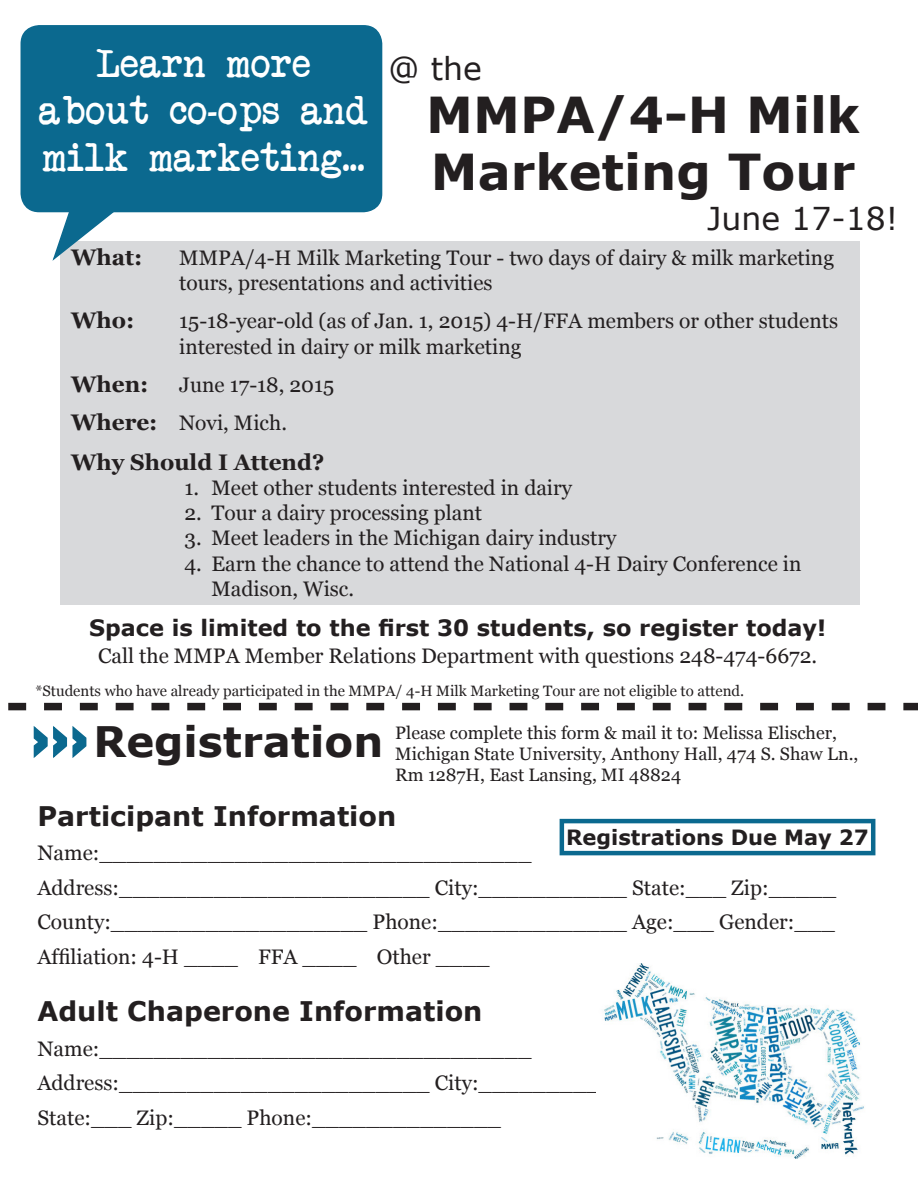
<style>
.page{position:relative;width:918px;height:1188px;background:#fff}
.page>*{position:absolute;margin:0;border:0;box-sizing:border-box;transform-origin:0 0}
.t1{font:106.5px "Velvenda Cooler";color:#0b698f}
.t2{font:700 49.5px/57px "Verdana";color:#231f20}
.t3{font:700 42px "Verdana";color:#231f20}
.t4{font:39px/46.8px "Another Typewriter";letter-spacing:.02em;color:#fff;text-align:center}
.t5{font:31.5px "Verdana";color:#231f20}
.t6{font:700 27px "Verdana";color:#231f20}
.t7{font:700 22.5px "Verdana";color:#231f20}
.t8{font:700 22.5px "Georgia";color:#231f20}
.t9{font:21px/25.2px "Georgia";color:#231f20}
.t10{font:700 21px "Verdana";color:#231f20}
.t11{font:18px/21px "Georgia";color:#231f20}
.t12{font:15px "Georgia";color:#231f20}
.s1{font-family:"Candara";font-weight:700}
.s2{font-weight:700;font-size:22.5px}
</style>
<div class="page">
<div style="left:60px;top:241px;width:799px;height:363px;background:#d8d9db"></div>
<svg style="left:33px;top:726px;width:54px;height:32px"></svg>
<svg style="left:52px;top:212px;width:91px;height:49px"></svg>
<div style="left:21px;top:26px;width:361px;height:186px;background:#0b698f;border-radius:18px"></div>
<div style="left:21px;top:25px;width:361px;height:187px;border:2px solid #0b698f;border-radius:18px"></div>
<svg style="left:8px;top:703px;width:910px;height:7px"></svg>
<div style="left:560px;top:819px;width:315px;height:36px;border:4px solid #0b698f"></div>
<img style="left:604px;top:964px;width:260px;height:194px">
<p class="t4" style="left:39px;top:38px;width:331px">Learn more about co<span class="s1">-</span>ops and milk marketing...</p>
<p class="t5" style="left:388px;top:47px;width:95px">@ the</p>
<p class="t2" style="left:426px;top:85px;width:435px">MMPA/4-H Milk<br>Marketing Tour</p>
<p class="t5" style="left:707px;top:197px;width:192px">June 17-18!</p>
<p class="t8" style="left:71px;top:243px;width:73px">What:</p>
<p class="t9" style="left:179px;top:246px;width:656px">MMPA/4-H Milk Marketing Tour - two days of dairy &amp; milk marketing</p>
<p class="t9" style="left:179px;top:271px;width:315px">tours, presentations and activities</p>
<p class="t8" style="left:71px;top:306px;width:65px">Who:</p>
<p class="t9" style="left:179px;top:309px;width:660px">15-18-year-old (as of Jan. 1, 2015) 4-H/FFA members or other students</p>
<p class="t9" style="left:179px;top:334px;width:344px">interested in dairy or milk marketing</p>
<p class="t8" style="left:71px;top:369px;width:79px">When:</p>
<p class="t9" style="left:179px;top:372px;width:157px">June 17-18, 2015</p>
<p class="t9" style="left:71px;top:410px;width:217px"><span class="s2">Where:</span> Novi, Mich.</p>
<p class="t8" style="left:71px;top:447px;width:255px">Why Should I Attend?</p>
<p class="t9" style="left:184px;top:476px;width:389px">1. Meet other students interested in dairy</p>
<p class="t9" style="left:184px;top:501px;width:299px">2. Tour a dairy processing plant</p>
<p class="t9" style="left:184px;top:526px;width:434px">3. Meet leaders in the Michigan dairy industry</p>
<p class="t9" style="left:211px;top:551px;width:592px;text-indent:-27px">4. Earn the chance to attend the National 4-H Dairy Conference in<br>Madison, Wisc.</p>
<p class="t7" style="left:89px;top:612px;width:739px">Space is limited to the first 30 students, so register today!</p>
<p class="t9" style="left:98px;top:644px;width:721px">Call the MMPA Member Relations Department with questions 248-474-6672.</p>
<p class="t12" style="left:35px;top:682px;width:710px">*Students who have already participated in the MMPA/ 4-H Milk Marketing Tour are not eligible to attend.</p>
<p class="t11" style="left:395px;top:722px;width:465px">Please complete this form &amp; mail it to: Melissa Elischer,<br>Michigan State University, Anthony Hall, 474 S. Shaw Ln.,<br>Rm 1287H, East Lansing, MI 48824</p>
<p class="t3" style="left:94px;top:712px;width:291px">Registration</p>
<p class="t6" style="left:38px;top:797px;width:360px">Participant Information</p>
<p class="t9" style="left:38px;top:841px;width:496px">Name:________________________________</p>
<p class="t9" style="left:38px;top:875px;width:800px">Address:_______________________ City:___________ State:___ Zip:_____</p>
<p class="t9" style="left:38px;top:910px;width:799px">County:___________________ Phone:______________ Age:___ Gender:___</p>
<p class="t9" style="left:38px;top:944px;width:454px">Affiliation: 4-H ____ FFA ____ Other ____</p>
<p class="t6" style="left:38px;top:993px;width:447px">Adult Chaperone Information</p>
<p class="t9" style="left:38px;top:1037px;width:496px">Name:________________________________</p>
<p class="t9" style="left:38px;top:1071px;width:591px">Address:_______________________ City:___________</p>
<p class="t9" style="left:38px;top:1106px;width:465px">State:___ Zip:_____ Phone:______________</p>
<p class="t1" style="left:28px;top:667px;width:60px">&gt;&gt;&gt;</p>
<p class="t10" style="left:566px;top:823px;width:304px">Registrations Due May 27</p>
</div>
